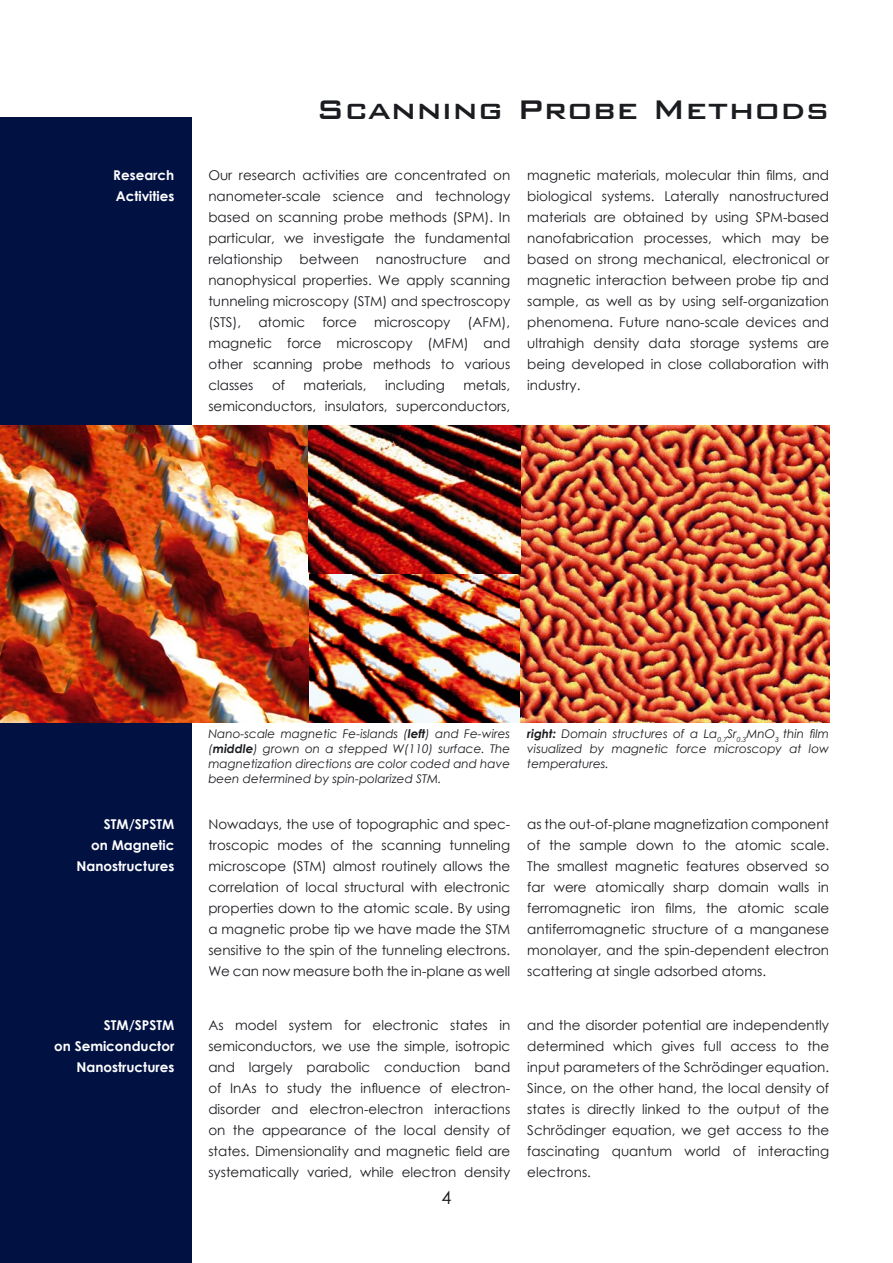
<style>
.page{position:relative;width:893px;height:1263px;background:#fff}
.page>*{position:absolute;margin:0;border:0;box-sizing:border-box;transform-origin:0 0}
.Seitentitel{font:500 36px "Bank Gothic BT";color:#1b1c20}
.Seitenzahl{font:18px "Century Gothic";color:#1b1c20}
.t1{font:13.5px/21px "Century Gothic";color:#1b1c20;text-align:justify}
.Randüberschriften1{font:700 13.5px/21px "Century Gothic";color:#fff;text-align:right}
.Bildunterschrift{font:italic 12px/15px "Century Gothic";color:#1b1c20;text-align:justify}
.s1{font-weight:700}
</style>
<div class="page">
<div style="left:0;top:118px;width:192px;height:1145px;background:#001142"></div>
<img style="left:0;top:425px;width:829px;height:298px">
<p class="Randüberschriften1" style="left:113px;top:164px;width:63px;text-align:left">Research<br>Activities</p>
<p class="Seitentitel" style="left:316px;top:90px;width:515px">Scanning Probe Methods</p>
<p class="t1" style="left:208px;top:165px;width:303px">Our research activities are concentrated on nanometer-scale science and technology based on scanning probe methods (SPM). In particular, we investigate the fundamental relationship between nanostructure and nanophysical properties. We apply scanning tunneling microscopy (STM) and spectroscopy (STS),</p>
<p class="t1" style="left:208px;top:312px;width:303px;text-indent:259px">(AFM), magnetic force microscopy (MFM) and other scanning probe methods to various classes</p>
<p class="t1" style="left:258px;top:312px;width:48px">atomic</p>
<p class="t1" style="left:322px;top:312px;width:36px">force</p>
<p class="t1" style="left:374px;top:312px;width:78px">microscopy</p>
<p class="t1" style="left:272px;top:375px;width:15px">of</p>
<p class="t1" style="left:304px;top:375px;width:64px">materials,</p>
<p class="t1" style="left:385px;top:375px;width:61px">including</p>
<p class="t1" style="left:208px;top:375px;width:303px;text-align:right">metals,<br>semiconductors, insulators, superconductors,</p>
<p class="t1" style="left:527px;top:165px;width:303px">magnetic materials, molecular thin films, and biological systems. Laterally nanostructured materials are obtained by using SPM-based nanofabrication processes, which may be based on strong mechanical, electronical or magnetic interaction between probe tip and sample, as well as by using self-organization phenomena. Future nano-scale devices and ultrahigh density data storage systems are being developed in close collaboration with industry.</p>
<p class="Bildunterschrift" style="left:208px;top:726px;width:303px">Nano-scale magnetic Fe-islands (<span class="s1">left</span>) and Fe-wires (<span class="s1">middle</span>) grown on a stepped W(110) surface. The magnetization directions are color coded and have been determined by spin-polarized STM.</p>
<p class="Bildunterschrift" style="left:527px;top:726px;width:303px"><span class="s1">right:</span> Domain structures of a La<sub>0.7</sub>Sr<sub>0.3</sub>MnO<sub>3</sub> thin film visualized by magnetic force microscopy at low temperatures.</p>
<p class="Randüberschriften1" style="left:77px;top:813px;width:99px">STM/SPSTM<br>on Magnetic<br>Nanostructures</p>
<p class="t1" style="left:208px;top:813px;width:303px">Nowadays, the use of topographic and spec&shy;troscopic modes of the scanning tunneling microscope (STM) almost routinely allows the correlation of local structural with electronic properties down to the atomic scale. By using a magnetic probe tip we have made the STM sensitive to the spin of the tunneling electrons.<br>We can now measure both the in-plane as well</p>
<p class="t1" style="left:527px;top:813px;width:303px">as the out-of-plane magnetization component of the sample down to the atomic scale.<br>The smallest magnetic features observed so far were atomically sharp domain walls in ferromagnetic iron films, the atomic scale antiferromagnetic structure of a manganese monolayer, and the spin-dependent electron scattering at single adsorbed atoms.</p>
<p class="Randüberschriften1" style="left:54px;top:1014px;width:122px">STM/SPSTM<br>on Semiconductor<br>Nanostructures</p>
<p class="t1" style="left:208px;top:1014px;width:303px">As model system for electronic states in semiconductors, we use the simple, isotropic and largely parabolic conduction band of InAs to study the influence of electron&shy;disorder and electron-electron interactions on the appearance of the local density of states. Dimensionality and magnetic field are systematically varied, while electron density</p>
<p class="t1" style="left:527px;top:1014px;width:303px">and the disorder potential are independently determined which gives full access to the input parameters of the Schrödinger equation.<br>Since, on the other hand, the local density of states is directly linked to the output of the Schrödinger equation, we get access to the fascinating quantum world of interacting electrons.</p>
<p class="Seitenzahl" style="left:441px;top:1185px;width:11px">4</p>
</div>
